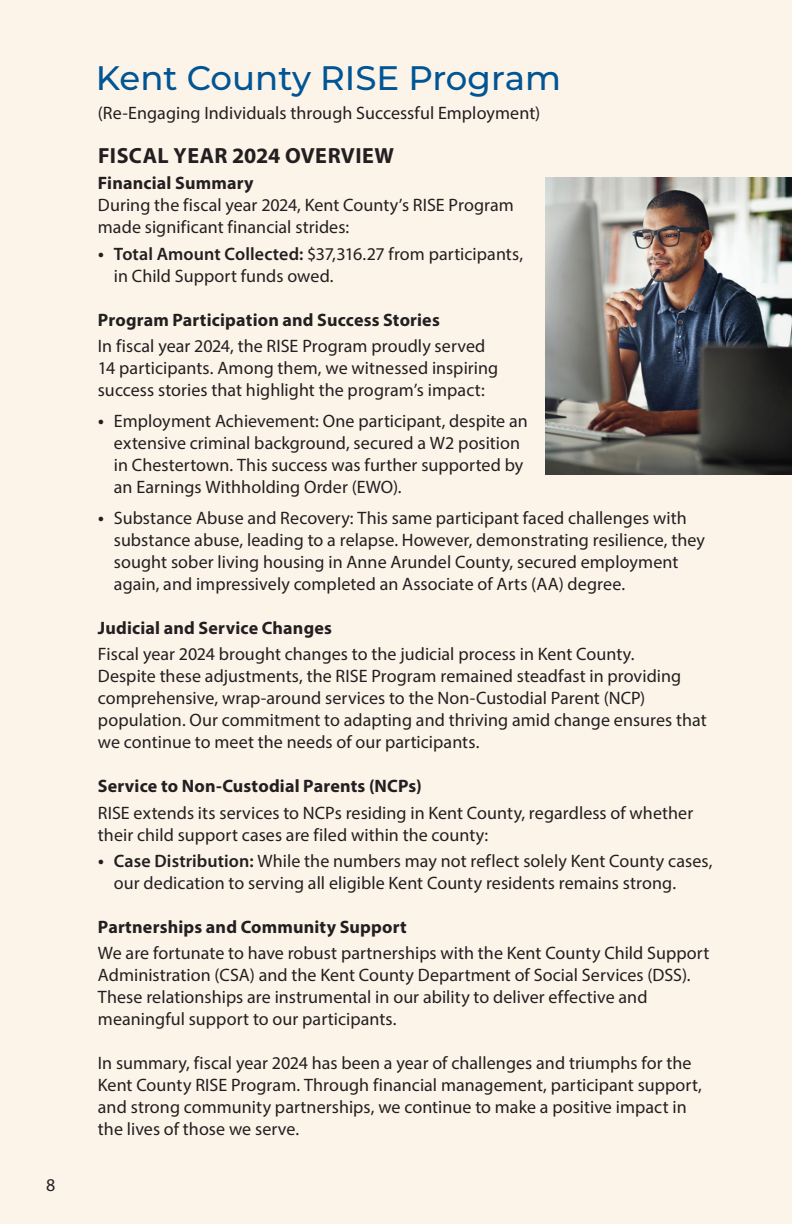
<style>
.page{position:relative;width:792px;height:1224px;background:#fcf3e9}
.page>*{position:absolute;margin:0;border:0;box-sizing:border-box;transform-origin:0 0}
.t1{font:500 34px "Montserrat";color:#005594}
.t2{font:700 22px "Myriad Pro";letter-spacing:.02em;color:#231f20}
.t3{font:18px/22px "Myriad Pro";color:#231f20}
.t4{font:700 18px "Myriad Pro";letter-spacing:.01em;color:#231f20}
.s1{font-family:"Montserrat";font-weight:700}
.s2{font-weight:600}
</style>
<div class="page">
<img style="left:546px;top:177px;width:246px;height:297px">
<p class="t3" style="left:46px;top:1174px;width:11px">8</p>
<h1 class="t1" style="left:96px;top:54px;width:467px">Kent County RISE Program</h1>
<p class="t3" style="left:98px;top:102px;width:444px">(Re-Engaging Individuals through Successful Employment)</p>
<p class="t2" style="left:98px;top:142px;width:297px">FISCAL YEAR 2024 OVERVIEW</p>
<p class="t4" style="left:98px;top:172px;width:157px">Financial Summary</p>
<p class="t3" style="left:98px;top:194px;width:418px">During the fiscal year 2024, Kent County’s RISE Program made significant financial strides:</p>
<p class="t3" style="left:114px;top:242px;width:411px;text-indent:-16px"><span class="s1">•</span> <span class="s2">Total Amount Collected:</span> $37,316.27 from participants, in Child Support funds owed.</p>
<p class="t4" style="left:98px;top:308px;width:343px">Program Participation and Success Stories</p>
<p class="t3" style="left:98px;top:335px;width:402px">In fiscal year 2024, the RISE Program proudly served<br>14 participants. Among them, we witnessed inspiring success stories that highlight the program’s impact:</p>
<p class="t3" style="left:114px;top:410px;width:415px;text-indent:-16px"><span class="s1">•</span> Employment Achievement: One participant, despite an extensive criminal background, secured a W2 position in Chestertown. This success was further supported by an Earnings Withholding Order (EWO).</p>
<p class="t3" style="left:114px;top:507px;width:593px;text-indent:-16px"><span class="s1">•</span> Substance Abuse and Recovery: This same participant faced challenges with substance abuse, leading to a relapse. However, demonstrating resilience, they sought sober living housing in Anne Arundel County, secured employment again, and impressively completed an Associate of Arts (AA) degree.</p>
<p class="t4" style="left:98px;top:616px;width:236px">Judicial and Service Changes</p>
<p class="t3" style="left:98px;top:643px;width:610px">Fiscal year 2024 brought changes to the judicial process in Kent County.<br>Despite these adjustments, the RISE Program remained steadfast in providing comprehensive, wrap-around services to the Non-Custodial Parent (NCP) population. Our commitment to adapting and thriving amid change ensures that we continue to meet the needs of our participants.</p>
<p class="t4" style="left:98px;top:774px;width:325px">Service to Non-Custodial Parents (NCPs)</p>
<p class="t3" style="left:98px;top:801px;width:597px">RISE extends its services to NCPs residing in Kent County, regardless of whether their child support cases are filed within the county:</p>
<p class="t3" style="left:114px;top:850px;width:600px;text-indent:-16px"><span class="s1">•</span> <span class="s2">Case Distribution:</span> While the numbers may not reflect solely Kent County cases, our dedication to serving all eligible Kent County residents remains strong.</p>
<p class="t4" style="left:98px;top:915px;width:310px">Partnerships and Community Support</p>
<p class="t3" style="left:98px;top:942px;width:613px">We are fortunate to have robust partnerships with the Kent County Child Support Administration (CSA) and the Kent County Department of Social Services (DSS).<br>These relationships are instrumental in our ability to deliver effective and meaningful support to our participants.</p>
<p class="t3" style="left:98px;top:1052px;width:605px">In summary, fiscal year 2024 has been a year of challenges and triumphs for the Kent County RISE Program. Through financial management, participant support, and strong community partnerships, we continue to make a positive impact in the lives of those we serve.</p>
</div>
